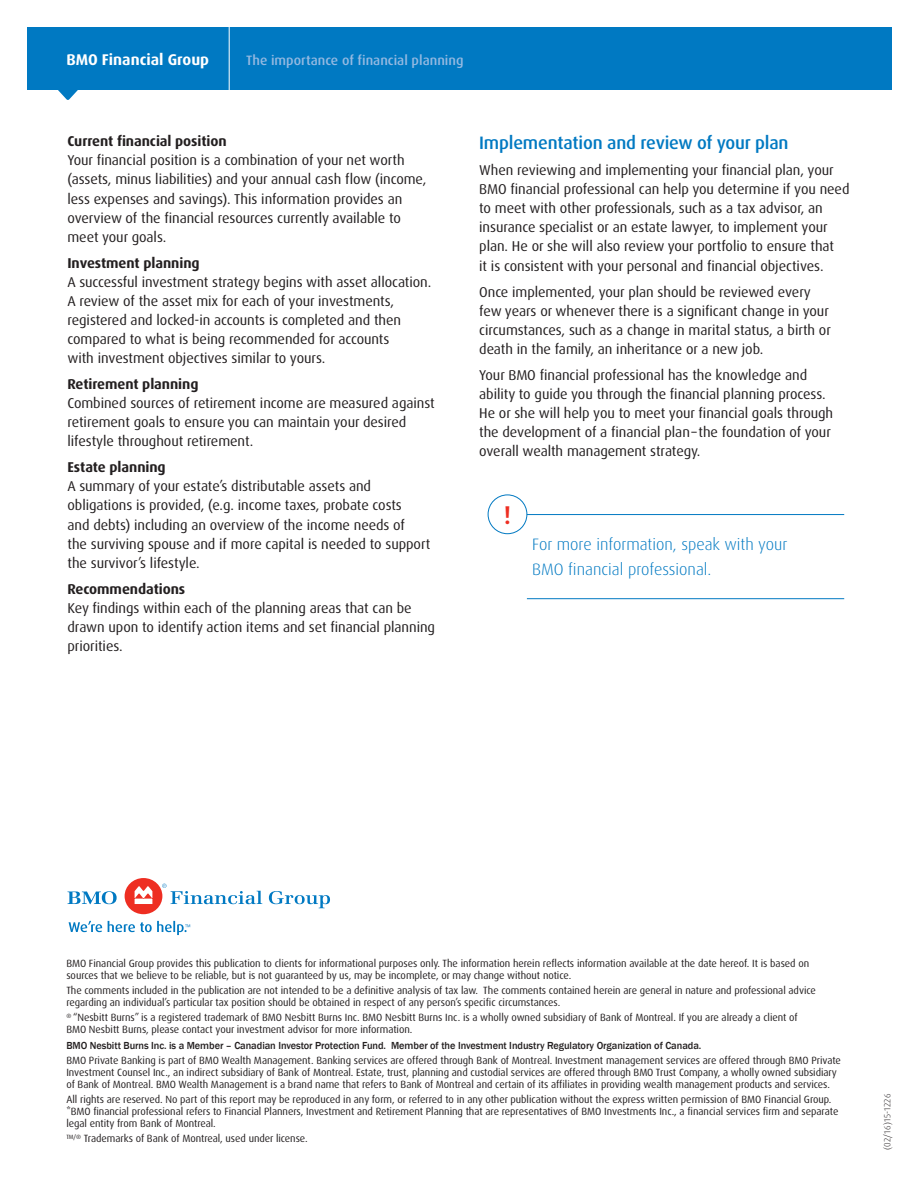
<style>
.page{position:relative;width:918px;height:1188px;background:#fff}
.page>*{position:absolute;margin:0;border:0;box-sizing:border-box;transform-origin:0 0}
.t1{font:500 25.65px "Dax Pro";color:#ee2e22}
.t2{font:500 18px "Dax Pro";letter-spacing:-.01em;color:#0079c2}
.t3{font:300 16.5px/24.8px "Dax Pro";color:#0079c2}
.t4{font:700 15.6px "Dax Pro";color:#fff}
.t5{font:14.25px/19px "Dax Pro";letter-spacing:-.005em;color:#231f20}
.t6{font:700 14.25px "Dax Pro";letter-spacing:-.005em;color:#231f20}
.t7{font:500 13.65px "Dax Pro";color:#94b9e1}
.t8{font:10.5px/12px "Dax Pro";letter-spacing:-.005em;color:#231f20}
.t9{font:500 10.5px "Franklin Gothic";letter-spacing:-.005em;color:#231f20}
.t10{font:300 9px "Dax Pro";letter-spacing:.025em;color:#231f20}
</style>
<div class="page">
<div style="left:27px;top:27px;width:865px;height:62px;background:#0079c2"></div>
<svg style="left:58px;top:89px;width:20px;height:11px"></svg>
<hr style="left:229px;top:13px;width:1px;height:81px;background:#fff">
<hr style="left:527px;top:598px;width:317px;height:1px;background:#0079c2">
<hr style="left:527px;top:514px;width:317px;height:1px;background:#0079c2">
<div style="left:488px;top:495px;width:39px;height:39px;border:1px solid #0079c2;border-radius:50%"></div>
<svg style="left:67px;top:891px;width:50px;height:13px"></svg>
<div style="left:125px;top:878px;width:37px;height:36px;background:#ee2e22;border-radius:50%"></div>
<svg style="left:135px;top:886px;width:17px;height:18px"></svg>
<svg style="left:162px;top:884px;width:100px;height:20px"></svg>
<svg style="left:269px;top:891px;width:61px;height:17px"></svg>
<svg style="left:69px;top:921px;width:33px;height:11px"></svg>
<svg style="left:108px;top:921px;width:82px;height:14px"></svg>
<p class="t4" style="left:66px;top:50px;width:144px">BMO Financial Group</p>
<p class="t7" style="left:246px;top:52px;width:219px">The importance of financial planning</p>
<p class="t6" style="left:68px;top:132px;width:161px">Current financial position</p>
<p class="t5" style="left:68px;top:151px;width:361px">Your financial position is a combination of your net worth (assets, minus liabilities) and your annual cash flow (income, less expenses and savings). This information provides an overview of the financial resources currently available to meet your goals.</p>
<p class="t6" style="left:68px;top:253px;width:134px">Investment planning</p>
<p class="t5" style="left:68px;top:272px;width:365px">A successful investment strategy begins with asset allocation.<br>A review of the asset mix for each of your investments, registered and locked-in accounts is completed and then compared to what is being recommended for accounts<br>with investment objectives similar to yours.</p>
<p class="t6" style="left:68px;top:375px;width:132px">Retirement planning</p>
<p class="t5" style="left:68px;top:394px;width:369px">Combined sources of retirement income are measured against retirement goals to ensure you can maintain your desired lifestyle throughout retirement.</p>
<p class="t6" style="left:68px;top:458px;width:100px">Estate planning</p>
<p class="t5" style="left:68px;top:477px;width:364px">A summary of your estate’s distributable assets and obligations is provided, (e.g. income taxes, probate costs<br>and debts) including an overview of the income needs of<br>the surviving spouse and if more capital is needed to support the survivor’s lifestyle.</p>
<p class="t6" style="left:68px;top:579px;width:119px">Recommendations</p>
<p class="t5" style="left:68px;top:598px;width:369px">Key findings within each of the planning areas that can be drawn upon to identify action items and set financial planning priorities.</p>
<p class="t2" style="left:479px;top:131px;width:311px">Implementation and review of your plan</p>
<p class="t5" style="left:479px;top:161px;width:372px">When reviewing and implementing your financial plan, your BMO financial professional can help you determine if you need to meet with other professionals, such as a tax advisor, an insurance specialist or an estate lawyer, to implement your plan. He or she will also review your portfolio to ensure that<br>it is consistent with your personal and financial objectives.</p>
<p class="t5" style="left:479px;top:282px;width:353px">Once implemented, your plan should be reviewed every few years or whenever there is a significant change in your circumstances, such as a change in marital status, a birth or death in the family, an inheritance or a new job.</p>
<p class="t5" style="left:479px;top:365px;width:355px">Your BMO financial professional has the knowledge and ability to guide you through the financial planning process.<br>He or she will help you to meet your financial goals through the development of a financial plan–the foundation of your overall wealth management strategy.</p>
<h1 class="t1" style="left:504px;top:499px;width:9px">!</h1>
<p class="t3" style="left:532px;top:532px;width:257px">For more information, speak with your<br>BMO financial professional.</p>
<p class="t8" style="left:66px;top:957px;width:744px">BMO Financial Group provides this publication to clients for informational purposes only. The information herein reflects information available at the date hereof. It is based on sources that we believe to be reliable, but is not guaranteed by us, may be incomplete, or may change without notice.</p>
<p class="t8" style="left:66px;top:985px;width:751px">The comments included in the publication are not intended to be a definitive analysis of tax law. The comments contained herein are general in nature and professional advice regarding an individual’s particular tax position should be obtained in respect of any person’s specific circumstances.</p>
<p class="t8" style="left:66px;top:1012px;width:733px"><sup>®</sup> “Nesbitt Burns” is a registered trademark of BMO Nesbitt Burns Inc. BMO Nesbitt Burns Inc. is a wholly owned subsidiary of Bank of Montreal. If you are already a client of<br>BMO Nesbitt Burns, please contact your investment advisor for more information.</p>
<p class="t9" style="left:66px;top:1039px;width:636px">BMO Nesbitt Burns Inc. is a Member – Canadian Investor Protection Fund. Member of the Investment Industry Regulatory Organization of Canada.</p>
<p class="t8" style="left:66px;top:1054px;width:776px">BMO Private Banking is part of BMO Wealth Management. Banking services are offered through Bank of Montreal. Investment management services are offered through BMO Private<br>Investment Counsel Inc., an indirect subsidiary of Bank of Montreal. Estate, trust, planning and custodial services are offered through BMO Trust Company, a wholly owned subsidiary of Bank of Montreal. BMO Wealth Management is a brand name that refers to Bank of Montreal and certain of its affiliates in providing wealth management products and services.</p>
<p class="t8" style="left:66px;top:1094px;width:774px">All rights are reserved. No part of this report may be reproduced in any form, or referred to in any other publication without the express written permission of BMO Financial Group. *BMO financial professional refers to Financial Planners, Investment and Retirement Planning that are representatives of BMO Investments Inc., a financial services firm and separate legal entity from Bank of Montreal.</p>
<p class="t8" style="left:66px;top:1133px;width:243px"><sup>TM/®</sup> Trademarks of Bank of Montreal, used under license.</p>
<p class="t10" style="left:882px;top:1150px;width:58px;rotate:-90deg">(02/16)15-1226</p>
</div>
